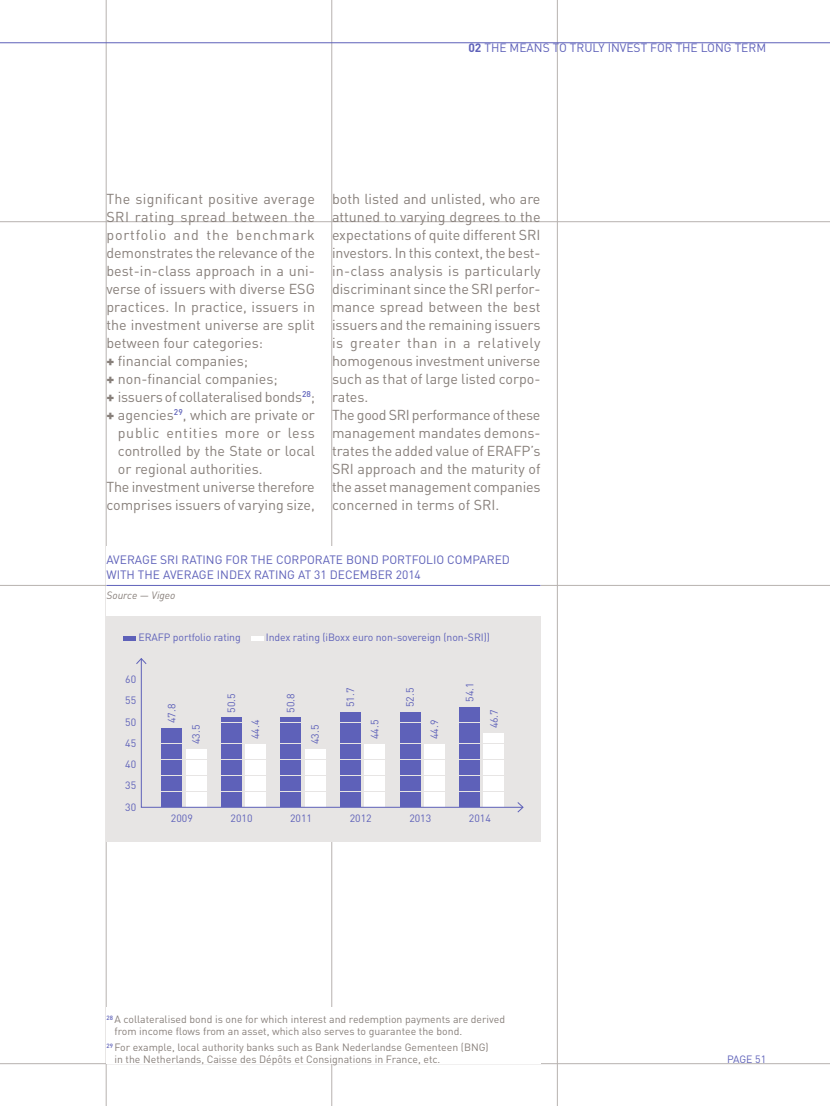
<style>
.page{position:relative;width:830px;height:1106px;background:#fff}
.page>*{position:absolute;margin:0;border:0;box-sizing:border-box;transform-origin:0 0}
.t1{font:14.25px/18px "DIN";color:#877f7a}
.t2{font:14.25px "DIN";letter-spacing:.02em;color:#877f7a}
.t3{font:14.25px "DIN";letter-spacing:.03em;color:#877f7a}
.t4{font:14.25px "DIN";letter-spacing:.06em;color:#877f7a}
.t5{font:14.25px "DIN";letter-spacing:.045em;color:#877f7a}
.t6{font:12px/15px "DIN";color:#5e61b9}
.t7{font:10.5px/12px "DIN";color:#877f7a}
.t8{font:10.5px "DIN";letter-spacing:-.01em;color:#5e61b9}
.t9{font:italic 10.5px "DIN";color:#877f7a}
.s1{font-weight:700}
.s2{font-weight:900}
</style>
<div class="page">
<hr style="left:106px;top:0;width:1px;height:1106px;background:#b7b2af">
<hr style="left:331px;top:0;width:1px;height:1106px;background:#b7b2af">
<hr style="left:557px;top:0;width:1px;height:1106px;background:#b7b2af">
<hr style="left:0;top:42px;width:829px;height:1px;background:#5e61b9">
<hr style="left:0;top:1063px;width:829px;height:1px;background:#b7b2af">
<hr style="left:0;top:221px;width:829px;height:1px;background:#b7b2af">
<hr style="left:0;top:585px;width:829px;height:1px;background:#b7b2af">
<div style="left:106px;top:1007px;width:434px;height:56px;background:#fff"></div>
<div style="left:106px;top:616px;width:434px;height:225px;background:#e7e5e4"></div>
<hr style="left:123px;top:636px;width:13px;height:4px;background:#5e61b9">
<hr style="left:251px;top:636px;width:12px;height:4px;background:#fff">
<div style="left:106px;top:546px;width:434px;height:70px;background:#fff"></div>
<hr style="left:106px;top:585px;width:434px;height:1px;background:#5e61b9">
<svg style="left:140px;top:665px;width:376px;height:143px"></svg>
<svg style="left:136px;top:658px;width:11px;height:7px"></svg>
<svg style="left:516px;top:802px;width:8px;height:11px"></svg>
<p class="t6" style="left:468px;top:40px;width:299px"><span class="s1">02</span> THE MEANS TO TRULY INVEST FOR THE LONG TERM</p>
<p class="t2" style="left:106px;top:189px;width:210px">The significant positive average</p>
<p class="t3" style="left:106px;top:207px;width:210px">SRI rating spread between the</p>
<p class="t4" style="left:106px;top:225px;width:210px">portfolio and the benchmark</p>
<p class="t1" style="left:106px;top:243px;width:210px">demonstrates the relevance of the</p>
<p class="t1" style="left:106px;top:261px;width:210px">best-in-class approach in a uni-</p>
<p class="t1" style="left:106px;top:279px;width:210px">verse of issuers with diverse ESG</p>
<p class="t1" style="left:106px;top:297px;width:210px">practices. In practice, issuers in</p>
<p class="t1" style="left:106px;top:315px;width:210px">the investment universe are split</p>
<p class="t1" style="left:106px;top:333px;width:158px">between four categories:</p>
<p class="t1" style="left:106px;top:351px;width:143px"><span class="s2">+</span> financial companies;</p>
<p class="t1" style="left:106px;top:369px;width:173px"><span class="s2">+</span> non-financial companies;</p>
<p class="t1" style="left:106px;top:387px;width:210px"><span class="s2">+</span> issuers of collateralised bonds<sup>28</sup>;</p>
<p class="t1" style="left:106px;top:405px;width:210px"><span class="s2">+</span> agencies<sup>29</sup>, which are private or</p>
<p class="t5" style="left:118px;top:423px;width:198px">public entities more or less</p>
<p class="t1" style="left:118px;top:441px;width:198px">controlled by the State or local</p>
<p class="t1" style="left:118px;top:459px;width:146px">or regional authorities.</p>
<p class="t1" style="left:106px;top:477px;width:210px">The investment universe therefore</p>
<p class="t1" style="left:106px;top:495px;width:210px">comprises issuers of varying size,</p>
<p class="t1" style="left:332px;top:189px;width:210px">both listed and unlisted, who are attuned to varying degrees to the expectations of quite different SRI investors. In this context, the best&shy;in-class analysis is particularly discriminant since the SRI perfor&shy;mance spread between the best issuers and the remaining issuers is greater than in a relatively homogenous investment universe such as that of large listed corpo&shy;rates.<br>The good SRI performance of these management mandates demons&shy;trates the added value of ERAFP’s<br>SRI approach and the maturity of the asset management companies concerned in terms of SRI.</p>
<p class="t6" style="left:106px;top:551px;width:405px">AVERAGE SRI RATING FOR THE CORPORATE BOND PORTFOLIO COMPARED<br>WITH THE AVERAGE INDEX RATING AT 31 DECEMBER 2014</p>
<p class="t9" style="left:106px;top:589px;width:71px">Source — Vigeo</p>
<p class="t8" style="left:138px;top:630px;width:104px">ERAFP portfolio rating</p>
<p class="t8" style="left:266px;top:630px;width:225px">Index rating (iBoxx euro non-sovereign (non-SRI))</p>
<p class="t8" style="left:125px;top:672px;width:12px">60</p>
<p class="t8" style="left:125px;top:694px;width:12px">55</p>
<p class="t8" style="left:125px;top:715px;width:12px">50</p>
<p class="t8" style="left:125px;top:736px;width:12px">45</p>
<p class="t8" style="left:125px;top:757px;width:12px">40</p>
<p class="t8" style="left:125px;top:779px;width:12px">35</p>
<p class="t8" style="left:125px;top:800px;width:12px">30</p>
<p class="t8" style="left:165px;top:723px;width:21px;rotate:-90deg">47.8</p>
<p class="t8" style="left:224px;top:712px;width:21px;rotate:-90deg">50.5</p>
<p class="t8" style="left:284px;top:712px;width:21px;rotate:-90deg">50.8</p>
<p class="t8" style="left:344px;top:707px;width:21px;rotate:-90deg">51.7</p>
<p class="t8" style="left:403px;top:707px;width:21px;rotate:-90deg">52.5</p>
<p class="t8" style="left:463px;top:702px;width:21px;rotate:-90deg">54.1</p>
<p class="t8" style="left:189px;top:744px;width:21px;rotate:-90deg">43.5</p>
<p class="t8" style="left:249px;top:739px;width:21px;rotate:-90deg">44.4</p>
<p class="t8" style="left:308px;top:744px;width:21px;rotate:-90deg">43.5</p>
<p class="t8" style="left:368px;top:739px;width:21px;rotate:-90deg">44.5</p>
<p class="t8" style="left:427px;top:739px;width:21px;rotate:-90deg">44.9</p>
<p class="t8" style="left:487px;top:728px;width:21px;rotate:-90deg">46.7</p>
<p class="t8" style="left:171px;top:811px;width:23px">2009</p>
<p class="t8" style="left:230px;top:811px;width:23px">2010</p>
<p class="t8" style="left:290px;top:811px;width:23px">2011</p>
<p class="t8" style="left:349px;top:811px;width:23px">2012</p>
<p class="t8" style="left:409px;top:811px;width:23px">2013</p>
<p class="t8" style="left:468px;top:811px;width:23px">2014</p>
<p class="t7" style="left:114px;top:1013px;width:392px;text-indent:-8px"><sup>28</sup> A collateralised bond is one for which interest and redemption payments are derived from income flows from an asset, which also serves to guarantee the bond.</p>
<p class="t7" style="left:114px;top:1041px;width:375px;text-indent:-8px"><sup>29</sup> For example, local authority banks such as Bank Nederlandse Gementeen (BNG) in the Netherlands, Caisse des Dépôts et Consignations in France, etc.</p>
<p class="t8" style="left:726px;top:1053px;width:41px">PAGE 51</p>
</div>
